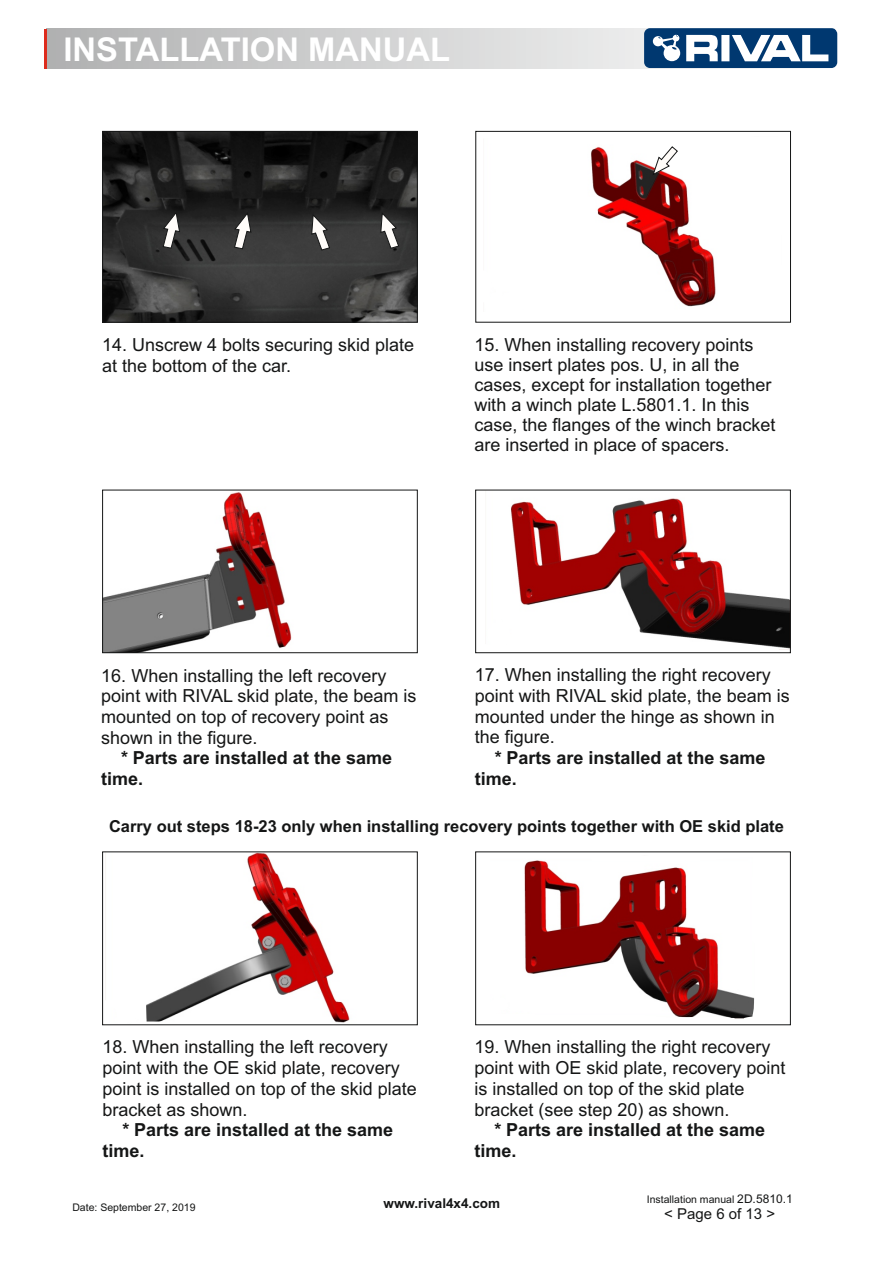
<style>
.page{position:relative;width:893px;height:1263px;background:#fff}
.page>*{position:absolute;margin:0;border:0;box-sizing:border-box;transform-origin:0 0}
.t1{font:700 32.85px "Arial";color:#fff}
.t2{font:18px/20.7px "Arial";color:#151616}
.t3{font:700 18px/20.7px "Arial";color:#151616}
.t4{font:700 16.5px "Arial";color:#151616}
.t5{font:15px "Arial";color:#151616}
.t6{font:700 13.5px "Arial";color:#151616}
.t7{font:10.5px "Arial";color:#151616}
.s1{font-size:12px}
</style>
<div class="page">
<img style="left:104px;top:133px;width:312px;height:188px">
<svg style="left:311px;top:213px;width:20px;height:38px"></svg>
<svg style="left:380px;top:211px;width:20px;height:38px"></svg>
<svg style="left:234px;top:211px;width:18px;height:39px"></svg>
<svg style="left:162px;top:211px;width:19px;height:38px"></svg>
<img style="left:591px;top:146px;width:125px;height:161px">
<svg style="left:652px;top:146px;width:26px;height:30px"></svg>
<svg style="left:46px;top:29px;width:792px;height:40px;background:#cececf"></svg>
<hr style="left:44px;top:29px;width:2px;height:40px;background:#dd2b1c">
<svg style="left:644px;top:28px;width:193px;height:40px"></svg>
<img style="left:104px;top:492px;width:188px;height:159px">
<div style="left:102px;top:490px;width:316px;height:163px;border:1px solid #151616"></div>
<img style="left:511px;top:498px;width:278px;height:151px">
<div style="left:475px;top:490px;width:316px;height:163px;border:1px solid #151616"></div>
<div style="left:475px;top:131px;width:316px;height:192px;border:1px solid #151616"></div>
<div style="left:102px;top:131px;width:316px;height:192px;border:1px solid #151616"></div>
<img style="left:146px;top:853px;width:204px;height:170px">
<div style="left:102px;top:851px;width:316px;height:174px;border:1px solid #151616"></div>
<img style="left:524px;top:860px;width:231px;height:158px">
<div style="left:475px;top:851px;width:316px;height:174px;border:1px solid #151616"></div>
<h1 class="t1" style="left:64px;top:37px;width:388px">INSTALLATION MANUAL</h1>
<p class="t2" style="left:102px;top:336px;width:314px">14. Unscrew 4 bolts securing skid plate at the bottom of the car.</p>
<p class="t2" style="left:474px;top:336px;width:303px;line-height:20.1px">15. When installing recovery points use insert plates pos. U, in all the cases, except for installation together with a winch plate L.5801.1. In this case, the flanges of the winch bracket are inserted in place of spacers.</p>
<p class="t2" style="left:101px;top:667px;width:317px">16. When installing the left recovery point with RIVAL skid plate, the beam is mounted on top of recovery point as shown in the figure.</p>
<p class="t3" style="left:101px;top:749px;width:292px;text-indent:20px">* Parts are installed at the same time.</p>
<p class="t2" style="left:475px;top:666px;width:317px">17. When installing the right recovery point with RIVAL skid plate, the beam is mounted under the hinge as shown in the figure.</p>
<p class="t3" style="left:475px;top:749px;width:292px;text-indent:20px">* Parts are installed at the same time.</p>
<p class="t4" style="left:109px;top:820px;width:676px">Carry out steps 18-23 only when installing recovery points together with OE skid plate</p>
<p class="t2" style="left:103px;top:1038px;width:316px">18. When installing the left recovery point with the OE skid plate, recovery point is installed on top of the skid plate bracket as shown.</p>
<p class="t3" style="left:103px;top:1121px;width:292px;text-indent:20px">* Parts are installed at the same time.</p>
<p class="t2" style="left:474px;top:1038px;width:313px">19. When installing the right recovery point with OE skid plate, recovery point is installed on top of the skid plate bracket (see step 20) as shown.</p>
<p class="t3" style="left:474px;top:1121px;width:292px;text-indent:20px">* Parts are installed at the same time.</p>
<p class="t7" style="left:72px;top:1204px;width:125px">Date: September 27, 2019</p>
<p class="t6" style="left:384px;top:1198px;width:118px">www.rival4x4.com</p>
<p class="t7" style="left:647px;top:1195px;width:147px">Installation manual <span class="s1">2D.5810.1</span></p>
<p class="t5" style="left:664px;top:1208px;width:112px">&lt; Page 6 of 13 &gt;</p>
</div>
